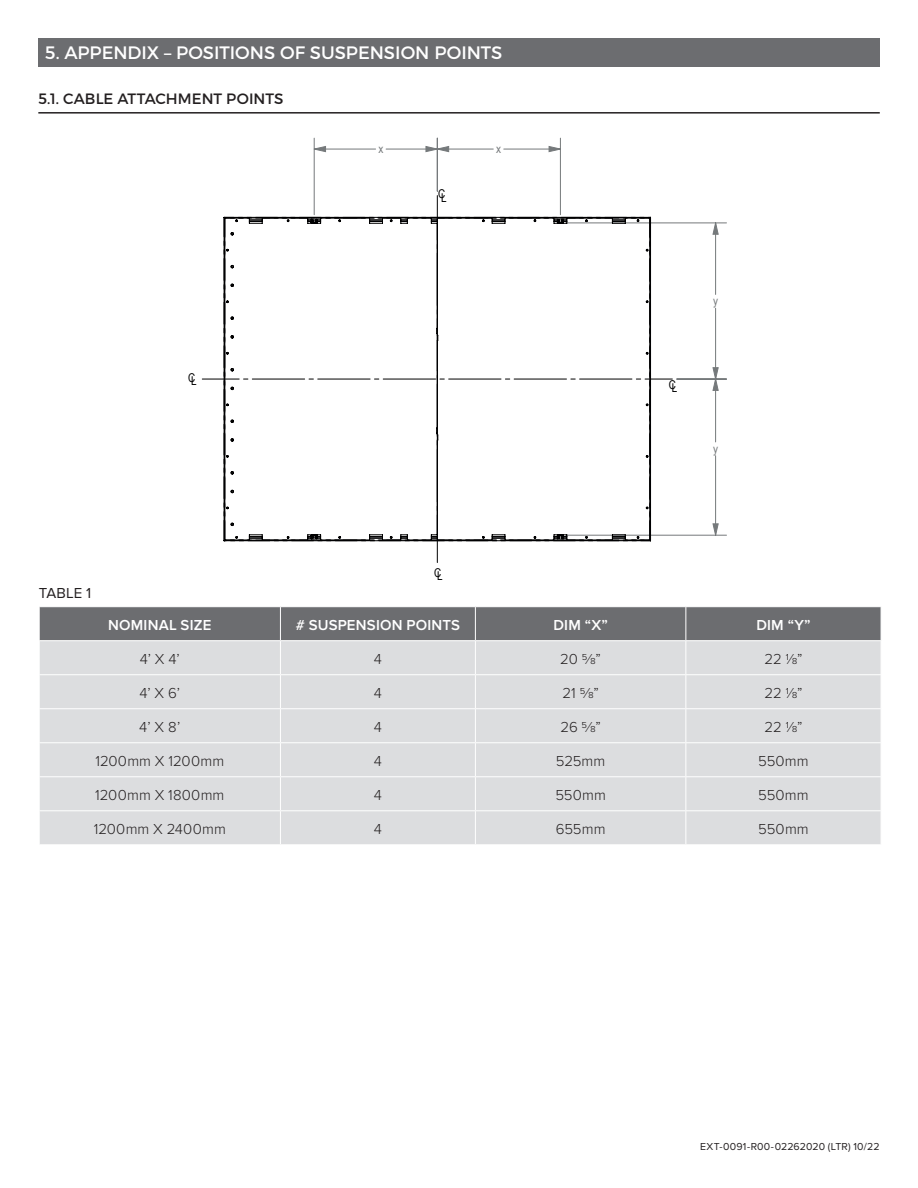
<style>
.page{position:relative;width:918px;height:1188px;background:#fff}
.page>*{position:absolute;margin:0;border:0;box-sizing:border-box;transform-origin:0 0}
.t1{font:18px "Montserrat";color:#fff}
.t2{font:300 15px "Proxima Nova";letter-spacing:.005em;color:#231f20}
.t3{font:600 15px "Proxima Nova";letter-spacing:.015em;color:#fff}
.t4{font:15px "Montserrat";letter-spacing:.005em;color:#231f20}
.t5{font:15px "Proxima Nova";letter-spacing:.01em;color:#231f20}
.t6{font:12.15px "Arial Narrow";letter-spacing:-.345em;color:#000001}
.t7{font:12.15px "Arial Narrow";color:#75797b}
.t8{font:10.5px "Proxima Nova";letter-spacing:.01em;color:#231f20}
</style>
<div class="page">
<div style="left:38px;top:38px;width:842px;height:29px;background:#6c6d70"></div>
<hr style="left:38px;top:112px;width:842px;height:2px;background:#231f20">
<hr style="left:566px;top:223px;width:161px;height:1px;background:#75797b">
<hr style="left:677px;top:379px;width:50px;height:1px;background:#75797b">
<hr style="left:566px;top:535px;width:161px;height:1px;background:#75797b">
<hr style="left:560px;top:138px;width:1px;height:77px;background:#75797b">
<hr style="left:314px;top:138px;width:1px;height:77px;background:#75797b">
<hr style="left:437px;top:138px;width:1px;height:53px;background:#75797b">
<svg style="left:712px;top:222px;width:7px;height:314px"></svg>
<svg style="left:313px;top:146px;width:248px;height:6px"></svg>
<svg style="left:202px;top:196px;width:470px;height:367px"></svg>
<div style="left:40px;top:607px;width:841px;height:33px;background:#6c6d70"></div>
<div style="left:40px;top:641px;width:841px;height:203px;background:#dcdddf"></div>
<hr style="left:280px;top:607px;width:1px;height:33px;background:#fff">
<hr style="left:475px;top:607px;width:1px;height:33px;background:#fff">
<hr style="left:685px;top:607px;width:1px;height:33px;background:#fff">
<hr style="left:280px;top:641px;width:1px;height:33px;background:#fff">
<hr style="left:475px;top:641px;width:1px;height:33px;background:#fff">
<hr style="left:685px;top:641px;width:1px;height:33px;background:#fff">
<hr style="left:39px;top:674px;width:241px;height:1px;background:#fff">
<hr style="left:280px;top:674px;width:195px;height:1px;background:#fff">
<hr style="left:280px;top:675px;width:1px;height:33px;background:#fff">
<hr style="left:475px;top:674px;width:211px;height:1px;background:#fff">
<hr style="left:475px;top:675px;width:1px;height:33px;background:#fff">
<hr style="left:686px;top:674px;width:195px;height:1px;background:#fff">
<hr style="left:685px;top:675px;width:1px;height:33px;background:#fff">
<hr style="left:39px;top:708px;width:241px;height:1px;background:#fff">
<hr style="left:280px;top:708px;width:195px;height:1px;background:#fff">
<hr style="left:280px;top:709px;width:1px;height:33px;background:#fff">
<hr style="left:475px;top:708px;width:211px;height:1px;background:#fff">
<hr style="left:475px;top:709px;width:1px;height:33px;background:#fff">
<hr style="left:686px;top:708px;width:195px;height:1px;background:#fff">
<hr style="left:685px;top:709px;width:1px;height:33px;background:#fff">
<hr style="left:39px;top:742px;width:241px;height:1px;background:#fff">
<hr style="left:280px;top:742px;width:195px;height:1px;background:#fff">
<hr style="left:280px;top:743px;width:1px;height:33px;background:#fff">
<hr style="left:475px;top:742px;width:211px;height:1px;background:#fff">
<hr style="left:475px;top:743px;width:1px;height:33px;background:#fff">
<hr style="left:686px;top:742px;width:195px;height:1px;background:#fff">
<hr style="left:685px;top:743px;width:1px;height:33px;background:#fff">
<hr style="left:39px;top:776px;width:241px;height:1px;background:#fff">
<hr style="left:280px;top:776px;width:195px;height:1px;background:#fff">
<hr style="left:280px;top:777px;width:1px;height:33px;background:#fff">
<hr style="left:475px;top:776px;width:211px;height:1px;background:#fff">
<hr style="left:475px;top:777px;width:1px;height:33px;background:#fff">
<hr style="left:686px;top:776px;width:195px;height:1px;background:#fff">
<hr style="left:685px;top:777px;width:1px;height:33px;background:#fff">
<hr style="left:39px;top:810px;width:241px;height:1px;background:#fff">
<hr style="left:280px;top:810px;width:195px;height:1px;background:#fff">
<hr style="left:280px;top:811px;width:1px;height:33px;background:#fff">
<hr style="left:475px;top:810px;width:211px;height:1px;background:#fff">
<hr style="left:475px;top:811px;width:1px;height:33px;background:#fff">
<hr style="left:686px;top:810px;width:195px;height:1px;background:#fff">
<hr style="left:685px;top:811px;width:1px;height:33px;background:#fff">
<p class="t1" style="left:45px;top:41px;width:459px">5. APPENDIX – POSITIONS OF SUSPENSION POINTS</p>
<p class="t4" style="left:38px;top:89px;width:247px">5.1. CABLE ATTACHMENT POINTS</p>
<p class="t5" style="left:39px;top:584px;width:54px">TABLE 1</p>
<p class="t6" style="left:188px;top:370px;width:10px">CL</p>
<p class="t7" style="left:378px;top:140px;width:6px">x</p>
<p class="t7" style="left:496px;top:140px;width:6px">x</p>
<p class="t6" style="left:438px;top:187px;width:10px">CL</p>
<p class="t6" style="left:434px;top:565px;width:10px">CL</p>
<p class="t6" style="left:669px;top:377px;width:10px">CL</p>
<p class="t7" style="left:713px;top:292px;width:6px">y</p>
<p class="t7" style="left:713px;top:440px;width:6px">y</p>
<p class="t3" style="left:108px;top:616px;width:105px">NOMINAL SIZE</p>
<p class="t3" style="left:296px;top:616px;width:166px"># SUSPENSION POINTS</p>
<p class="t3" style="left:553px;top:616px;width:56px">DIM “X”</p>
<p class="t3" style="left:756px;top:616px;width:56px">DIM “Y”</p>
<p class="t2" style="left:140px;top:650px;width:42px">4’ X 4’</p>
<p class="t2" style="left:374px;top:650px;width:10px">4</p>
<p class="t2" style="left:560px;top:650px;width:42px">20 5/8”</p>
<p class="t2" style="left:764px;top:650px;width:40px">22 1/8”</p>
<p class="t2" style="left:139px;top:684px;width:42px">4’ X 6’</p>
<p class="t2" style="left:374px;top:684px;width:10px">4</p>
<p class="t2" style="left:562px;top:684px;width:38px">21 5/8”</p>
<p class="t2" style="left:764px;top:684px;width:40px">22 1/8”</p>
<p class="t2" style="left:139px;top:718px;width:42px">4’ X 8’</p>
<p class="t2" style="left:374px;top:718px;width:10px">4</p>
<p class="t2" style="left:560px;top:718px;width:42px">26 5/8”</p>
<p class="t2" style="left:764px;top:718px;width:40px">22 1/8”</p>
<p class="t2" style="left:95px;top:752px;width:130px">1200mm X 1200mm</p>
<p class="t2" style="left:374px;top:752px;width:10px">4</p>
<p class="t2" style="left:556px;top:752px;width:51px">525mm</p>
<p class="t2" style="left:758px;top:752px;width:52px">550mm</p>
<p class="t2" style="left:95px;top:786px;width:131px">1200mm X 1800mm</p>
<p class="t2" style="left:374px;top:786px;width:10px">4</p>
<p class="t2" style="left:555px;top:786px;width:52px">550mm</p>
<p class="t2" style="left:758px;top:786px;width:52px">550mm</p>
<p class="t2" style="left:94px;top:820px;width:134px">1200mm X 2400mm</p>
<p class="t2" style="left:374px;top:820px;width:10px">4</p>
<p class="t2" style="left:556px;top:820px;width:51px">655mm</p>
<p class="t2" style="left:758px;top:820px;width:52px">550mm</p>
<p class="t8" style="left:700px;top:1140px;width:181px">EXT-0091-R00-02262020 (LTR) 10/22</p>
</div>
